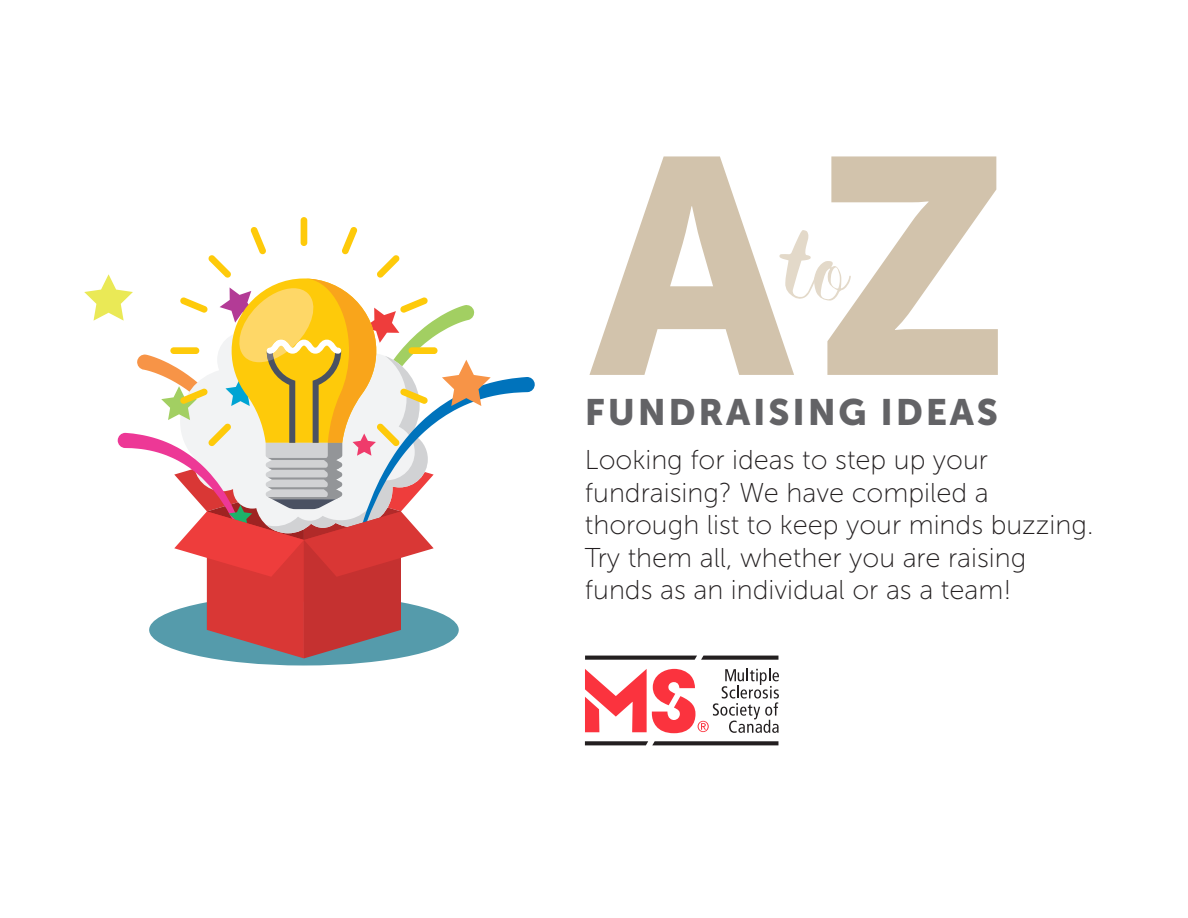
<style>
.page{position:relative;width:1188px;height:918px;background:#fff}
.page>*{position:absolute;margin:0;border:0;box-sizing:border-box;transform-origin:0 0}
.t1{font:305.55px "Museo Sans 900";color:#d2c3ac}
.t2{font:73.5px "Karla Script";color:#e3d9c9}
.t3{font:36.45px "Museo Sans 900";letter-spacing:.075em;color:#636366}
.t4{font:27.15px/32.7px "Museo Sans 100";color:#231f20}
</style>
<div class="page">
<svg style="left:585px;top:741px;width:193px;height:4px"></svg>
<svg style="left:585px;top:656px;width:193px;height:4px"></svg>
<svg style="left:585px;top:668px;width:194px;height:65px"></svg>
<div style="left:149px;top:594px;width:310px;height:72px;background:#559bab;border-radius:50%"></div>
<div style="left:301px;top:217px;width:6px;height:29px;background:#feca0a;border-radius:3px"></div>
<svg style="left:84px;top:227px;width:451px;height:431px"></svg>
<p class="t1" style="left:591px;top:94px;width:422px">AZ</p>
<p class="t2" style="left:779px;top:230px;width:73px">to</p>
<p class="t3" style="left:585px;top:392px;width:415px">FUNDRAISING IDEAS</p>
<p class="t4" style="left:585px;top:444px;width:405px">Looking for ideas to step up your</p>
<p class="t4" style="left:585px;top:476px;width:510px">fundraising? We have compiled a thorough list to keep your minds buzzing.<br>Try them all, whether you are raising funds as an individual or as a team!</p>
</div>
